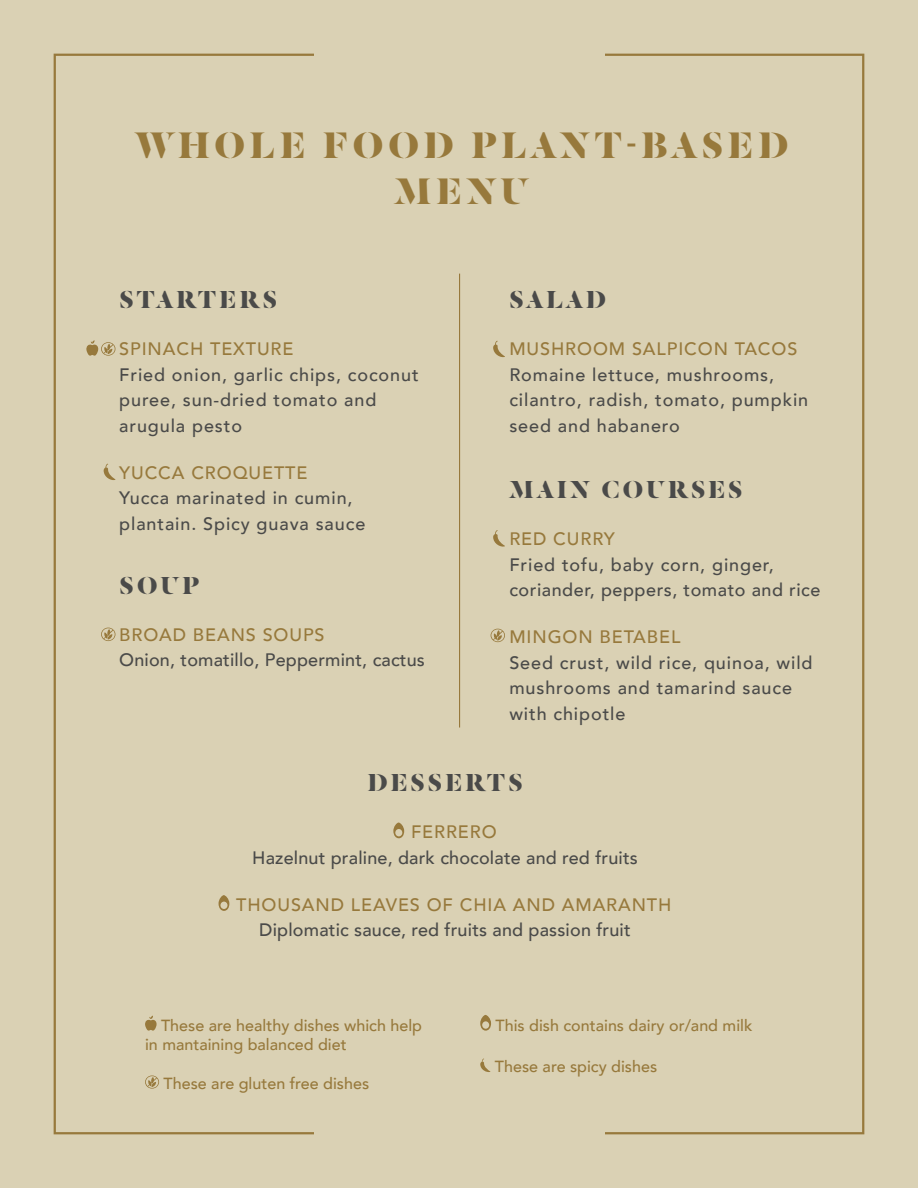
<style>
.page{position:relative;width:918px;height:1188px;background:#dad1b4}
.page>*{position:absolute;margin:0;border:0;box-sizing:border-box;transform-origin:0 0}
.t1{font:700 40.5px/46.5px "Dala Floda";letter-spacing:.115em;color:#97793c;text-align:center}
.t2{font:700 27px "Dala Floda";letter-spacing:.115em;color:#4a4a49}
.t3{font:500 18px/25.5px "Avenir";letter-spacing:.05em;color:#4a4a49}
.t4{font:500 18px "Avenir";letter-spacing:.05em;color:#97793c}
.t5{font:500 18px "Avenir";letter-spacing:.01em;color:#4a4a49}
.t6{font:500 18px/25.5px "Avenir";letter-spacing:.03em;color:#4a4a49}
.t7{font:500 16.05px/19.4px "Avenir";color:#97793c}
</style>
<div class="page">
<svg style="left:393px;top:823px;width:11px;height:15px"></svg>
<svg style="left:218px;top:895px;width:11px;height:16px"></svg>
<svg style="left:491px;top:629px;width:14px;height:13px"></svg>
<svg style="left:101px;top:628px;width:14px;height:13px"></svg>
<svg style="left:493px;top:530px;width:12px;height:17px"></svg>
<svg style="left:104px;top:464px;width:12px;height:16px"></svg>
<svg style="left:493px;top:341px;width:12px;height:17px"></svg>
<svg style="left:86px;top:340px;width:29px;height:16px"></svg>
<svg style="left:145px;top:1016px;width:12px;height:15px"></svg>
<svg style="left:145px;top:1075px;width:14px;height:14px"></svg>
<svg style="left:480px;top:1015px;width:11px;height:16px"></svg>
<svg style="left:480px;top:1058px;width:11px;height:14px"></svg>
<hr style="left:459px;top:274px;width:1px;height:454px;background:#97793c">
<h1 class="t1" style="left:135px;top:120px;width:655px">WHOLE FOOD PLANT-BASED<br>MENU</h1>
<h2 class="t2" style="left:119px;top:281px;width:159px">STARTERS</h2>
<p class="t4" style="left:119px;top:333px;width:176px">SPINACH TEXTURE</p>
<p class="t3" style="left:119px;top:361px;width:301px">Fried onion, garlic chips, coconut puree, sun-dried tomato and arugula pesto</p>
<p class="t4" style="left:119px;top:457px;width:190px">YUCCA CROQUETTE</p>
<p class="t3" style="left:119px;top:484px;width:248px">Yucca marinated in cumin, plantain. Spicy guava sauce</p>
<h2 class="t2" style="left:119px;top:567px;width:81px">SOUP</h2>
<p class="t4" style="left:119px;top:619px;width:207px">BROAD BEANS SOUPS</p>
<p class="t5" style="left:119px;top:644px;width:307px">Onion, tomatillo, Peppermint, cactus</p>
<h2 class="t2" style="left:510px;top:281px;width:98px">SALAD</h2>
<p class="t4" style="left:509px;top:333px;width:290px">MUSHROOM SALPICON TACOS</p>
<p class="t3" style="left:509px;top:361px;width:300px">Romaine lettuce, mushrooms, cilantro, radish, tomato, pumpkin seed and habanero</p>
<h2 class="t2" style="left:510px;top:471px;width:234px">MAIN COURSES</h2>
<p class="t4" style="left:509px;top:523px;width:107px">RED CURRY</p>
<p class="t6" style="left:509px;top:551px;width:313px">Fried tofu, baby corn, ginger, coriander, peppers, tomato and rice</p>
<p class="t4" style="left:509px;top:621px;width:173px">MINGON BETABEL</p>
<p class="t3" style="left:509px;top:649px;width:305px">Seed crust, wild rice, quinoa, wild mushrooms and tamarind sauce with chipotle</p>
<h2 class="t2" style="left:368px;top:764px;width:157px">DESSERTS</h2>
<p class="t4" style="left:411px;top:816px;width:87px">FERRERO</p>
<p class="t5" style="left:252px;top:842px;width:387px">Hazelnut praline, dark chocolate and red fruits</p>
<p class="t4" style="left:236px;top:889px;width:437px">THOUSAND LEAVES OF CHIA AND AMARANTH</p>
<p class="t5" style="left:259px;top:915px;width:373px">Diplomatic sauce, red fruits and passion fruit</p>
<p class="t7" style="left:145px;top:1015px;width:279px;text-indent:16px">These are healthy dishes which help in mantaining balanced diet</p>
<p class="t7" style="left:164px;top:1072px;width:207px">These are gluten free dishes</p>
<p class="t7" style="left:496px;top:1015px;width:258px">This dish contains dairy or/and milk</p>
<p class="t7" style="left:495px;top:1056px;width:164px">These are spicy dishes</p>
</div>
